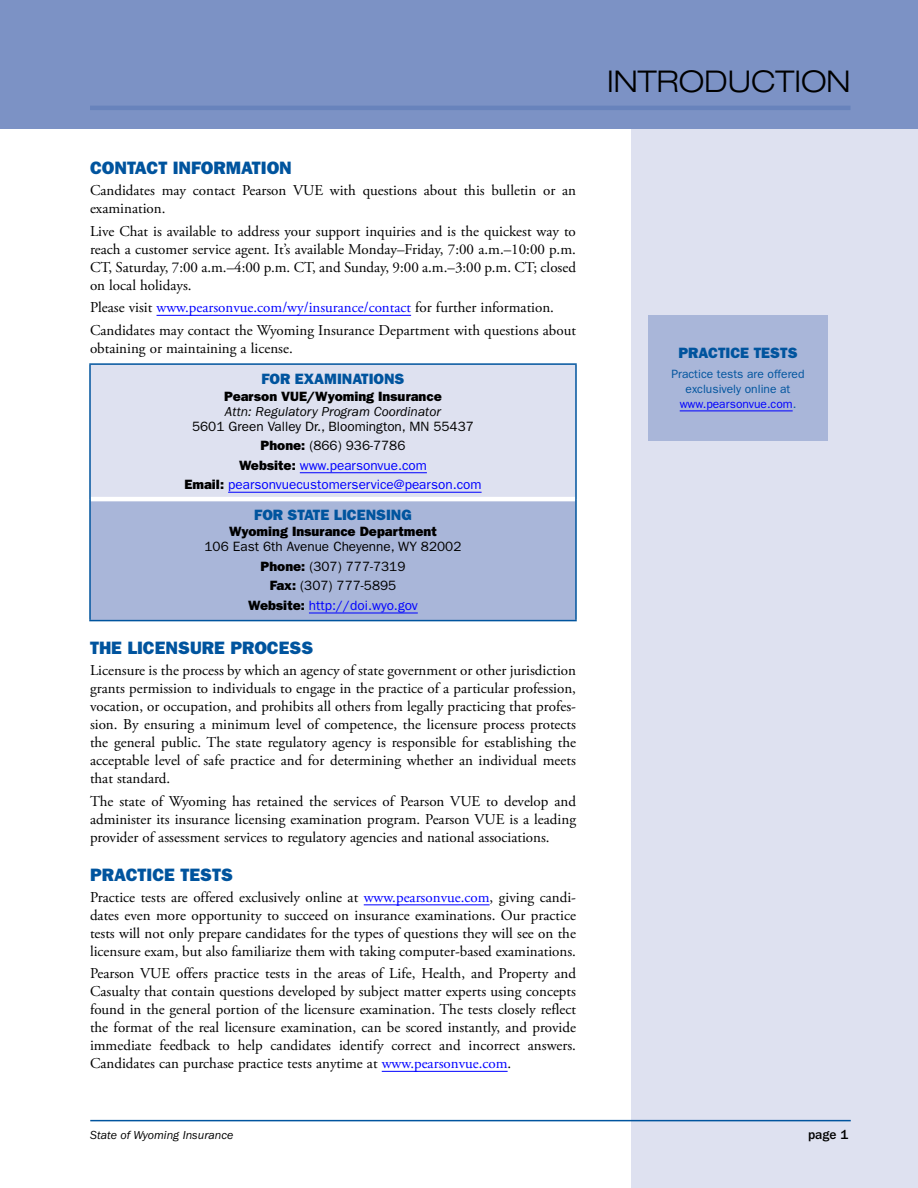
<style>
.page{position:relative;width:918px;height:1188px;background:#fff}
.page>*{position:absolute;margin:0;border:0;box-sizing:border-box;transform-origin:0 0}
.MAIN_HEAD{font:300 expanded 30px "Helvetica Neue LT Std";color:#000}
.A_Head{font:18px "ITC Franklin Gothic Std Hvy";color:#00549e}
.Text{font:15px/18px "Adobe Garamond Pro";color:#000;text-align:justify}
.Text-2{font:15px "Adobe Garamond Pro";color:#00f}
.Contact_Table_Head{font:15px "ITC Franklin Gothic Std Hvy";color:#00549e}
.Notes_Head{font:15px "ITC Franklin Gothic Std Hvy";color:#00549e}
.Contact_information{font:13.5px/15px "ITC Franklin Gothic Std";color:#000;text-align:center}
.Contact_information-2{font:13.5px "ITC Franklin Gothic Std";color:#00f}
.Contact_Subhead{font:13.5px "ITC Franklin Gothic Std Hvy";color:#000}
.t1{font:500 13.5px "ITC Franklin Gothic Std";color:#000}
.Notes{font:12px/15px "ITC Franklin Gothic Std";color:#00549e;text-align:center}
.t2{font:italic 12px "ITC Franklin Gothic Std";color:#000}
.s1{color:#000}
.s2{font-style:italic}
.s3{font-family:"ITC Franklin Gothic Std Hvy"}
.s4{font-family:"ITC Franklin Gothic Std Hvy";color:#000}
.s5{color:#00f}
</style>
<div class="page">
<div style="left:631px;top:0;width:287px;height:1188px;background:#dee1f0"></div>
<div style="left:1px;top:0;width:917px;height:129px;background:#7c92c5"></div>
<hr style="left:90px;top:1120px;width:761px;height:1px;background:#00549e">
<hr style="left:0;top:0;width:1px;height:129px;background:#7c92c5">
<hr style="left:157px;top:315px;width:254px;height:1px;background:#00f">
<hr style="left:364px;top:904px;width:126px;height:1px;background:#00f">
<hr style="left:382px;top:1071px;width:126px;height:1px;background:#00f">
<div style="left:90px;top:364px;width:486px;height:135px;background:#dee1f0"></div>
<div style="left:90px;top:499px;width:486px;height:122px;background:#a9b6d9"></div>
<hr style="left:91px;top:497px;width:484px;height:4px;background:#fff">
<hr style="left:89px;top:365px;width:2px;height:134px;background:#00549e">
<hr style="left:89px;top:363px;width:488px;height:2px;background:#00549e">
<hr style="left:575px;top:365px;width:2px;height:134px;background:#00549e">
<hr style="left:89px;top:499px;width:2px;height:121px;background:#00549e">
<hr style="left:575px;top:499px;width:2px;height:121px;background:#00549e">
<hr style="left:89px;top:620px;width:488px;height:1px;background:#00549e">
<hr style="left:300px;top:472px;width:127px;height:1px;background:#00f">
<hr style="left:228px;top:492px;width:254px;height:1px;background:#00f">
<hr style="left:309px;top:613px;width:109px;height:1px;background:#00f">
<hr style="left:90px;top:106px;width:760px;height:4px;background:#6883bc">
<div style="left:648px;top:315px;width:180px;height:126px;background:#a9b6d9"></div>
<hr style="left:680px;top:411px;width:113px;height:1px;background:#00f">
<p class="A_Head" style="left:90px;top:158px;width:203px">CONTACT INFORMATION</p>
<p class="Text" style="left:90px;top:182px;width:488px">Candidates may contact Pearson VUE with questions about this bulletin or an examination.</p>
<p class="Text" style="left:90px;top:223px;width:488px">Live Chat is available to address your support inquiries and is the quickest way to reach a customer service agent. It’s available Monday–Friday, 7:00 a.m.–10:00 p.m.<br>CT, Saturday, 7:00 a.m.–4:00 p.m. CT, and Sunday, 9:00 a.m.–3:00 p.m. CT; closed on local holidays.</p>
<p class="Text-2" style="left:90px;top:299px;width:466px"><span class="s1">Please visit</span> www.pearsonvue.com/wy/insurance/contact <span class="s1">for further information.</span></p>
<p class="Text" style="left:90px;top:322px;width:488px">Candidates may contact the Wyoming Insurance Department with questions about obtaining or maintaining a license.</p>
<p class="Contact_Table_Head" style="left:261px;top:370px;width:145px">FOR EXAMINATIONS</p>
<p class="Contact_Subhead" style="left:224px;top:388px;width:219px">Pearson VUE/Wyoming Insurance</p>
<p class="Contact_information" style="left:192px;top:404px;width:283px"><span class="s2">Attn: Regulatory Program Coordinator<br></span>5601 Green Valley Dr., Bloomington, MN 55437</p>
<p class="Contact_information" style="left:261px;top:438px;width:146px"><span class="s3">Phone:</span> (866) 936-7786</p>
<p class="Contact_information-2" style="left:239px;top:457px;width:189px"><span class="s4">Website:</span> www.pearsonvue.com</p>
<p class="Contact_information-2" style="left:184px;top:477px;width:299px"><span class="s4">Email:</span> pearsonvuecustomerservice@pearson.com</p>
<p class="Contact_Table_Head" style="left:254px;top:506px;width:159px">FOR STATE LICENSING</p>
<p class="Contact_Subhead" style="left:229px;top:524px;width:209px">Wyoming Insurance Department</p>
<p class="Contact_information" style="left:205px;top:540px;width:258px">106 East 6th Avenue Cheyenne, WY 82002</p>
<p class="Contact_information" style="left:261px;top:559px;width:146px"><span class="s3">Phone:</span> (307) 777-7319</p>
<p class="Contact_information" style="left:270px;top:579px;width:128px"><span class="s3">Fax:</span> (307) 777-5895</p>
<p class="Contact_information-2" style="left:248px;top:598px;width:171px"><span class="s4">Website:</span> http://doi.wyo.gov</p>
<p class="A_Head" style="left:90px;top:638px;width:225px">THE LICENSURE PROCESS</p>
<p class="Text" style="left:90px;top:662px;width:488px">Licensure is the process by which an agency of state government or other jurisdiction grants permission to individuals to engage in the practice of a particular profession, vocation, or occupation, and prohibits all others from legally practicing that profes&shy;sion. By ensuring a minimum level of competence, the licensure process protects the general public. The state regulatory agency is responsible for establishing the acceptable level of safe practice and for determining whether an individual meets that standard.</p>
<p class="Text" style="left:90px;top:793px;width:488px">The state of Wyoming has retained the services of Pearson VUE to develop and administer its insurance licensing examination program. Pearson VUE is a leading provider of assessment services to regulatory agencies and national associations.</p>
<p class="A_Head" style="left:90px;top:864px;width:145px">PRACTICE TESTS</p>
<p class="Text" style="left:90px;top:889px;width:488px">Practice tests are offered exclusively online at <span class="s5">www.pearsonvue.com</span>, giving candi&shy;dates even more opportunity to succeed on insurance examinations. Our practice tests will not only prepare candidates for the types of questions they will see on the licensure exam, but also familiarize them with taking computer-based examinations.</p>
<p class="Text" style="left:90px;top:965px;width:488px">Pearson VUE offers practice tests in the areas of Life, Health, and Property and Casualty that contain questions developed by subject matter experts using concepts found in the general portion of the licensure examination. The tests closely reflect the format of the real licensure examination, can be scored instantly, and provide immediate feedback to help candidates identify correct and incorrect answers.<br>Candidates can purchase practice tests anytime at <span class="s5">www.pearsonvue.com</span>.</p>
<p class="MAIN_HEAD" style="left:607px;top:64px;width:245px">INTRODUCTION</p>
<p class="Notes_Head" style="left:678px;top:344px;width:121px">PRACTICE TESTS</p>
<p class="Notes" style="left:672px;top:366px;width:134px">Practice tests are offered exclusively online at <span class="s5">www.pearsonvue.com</span>.</p>
<p class="t2" style="left:90px;top:1129px;width:145px">State of Wyoming Insurance</p>
<p class="t1" style="left:808px;top:1127px;width:42px">page 1</p>
</div>
